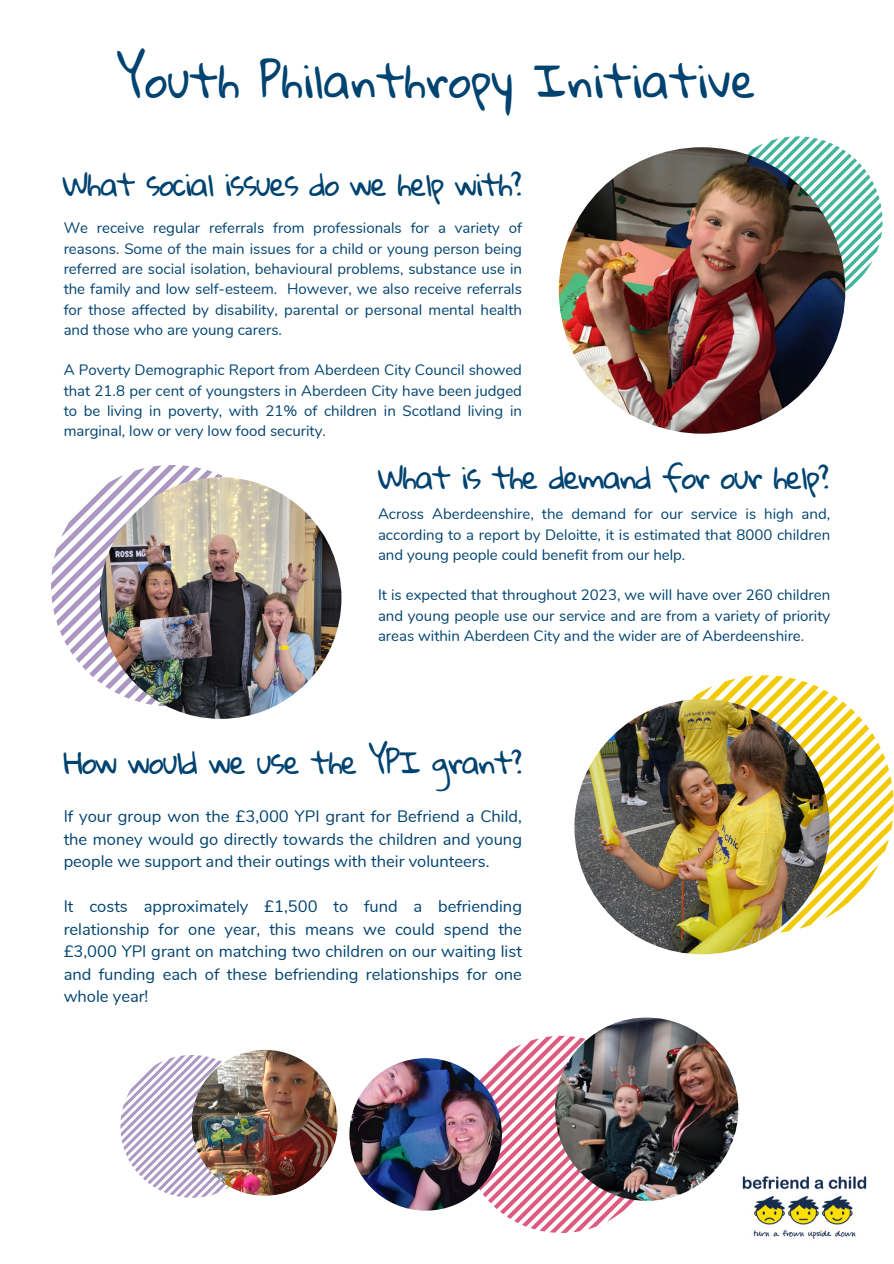
<style>
.page{position:relative;width:894px;height:1264px;background:#fff}
.page>*{position:absolute;margin:0;border:0;box-sizing:border-box;transform-origin:0 0}
.t1{font:45px "Gloria Hallelujah";color:#004370}
.t2{font:30px "Gloria Hallelujah";letter-spacing:-.05em;color:#004370}
.t3{font:16.5px/22.5px "Nunito";color:#004370;text-align:justify}
.t4{font:15px/20.2px "Nunito";color:#004370;text-align:justify}
</style>
<div class="page">
<svg style="left:713px;top:136px;width:169px;height:170px"></svg>
<svg style="left:648px;top:675px;width:245px;height:258px"></svg>
<img style="left:574px;top:699px;width:255px;height:255px;border-radius:50%">
<svg style="left:51px;top:465px;width:240px;height:241px"></svg>
<img style="left:100px;top:477px;width:241px;height:242px;border-radius:50%">
<img style="left:558px;top:147px;width:287px;height:286px;border-radius:50%">
<svg style="left:462px;top:1035px;width:197px;height:197px"></svg>
<img style="left:555px;top:1017px;width:183px;height:183px;border-radius:50%">
<svg style="left:120px;top:1055px;width:143px;height:142px"></svg>
<img style="left:192px;top:1049px;width:145px;height:146px;border-radius:50%">
<img style="left:349px;top:1058px;width:153px;height:152px;border-radius:50%">
<img style="left:742px;top:1176px;width:125px;height:63px">
<h2 class="t1" style="left:117px;top:56px;width:640px">Youth Philanthropy Initiative</h2>
<p class="t2" style="left:63px;top:168px;width:460px">What social issues do we help with?</p>
<h1 class="t4" style="left:64px;top:218px;width:459px">We receive regular referrals from professionals for a variety of reasons. Some of the main issues for a child or young person being referred are social isolation, behavioural problems, substance use in the family and low self-esteem. However, we also receive referrals for those affected by disability, parental or personal mental health and those who are young carers.</h1>
<p class="t4" style="left:64px;top:360px;width:459px">A Poverty Demographic Report from Aberdeen City Council showed that 21.8 per cent of youngsters in Aberdeen City have been judged to be living in poverty, with 21% of children in Scotland living in marginal, low or very low food security.</p>
<p class="t2" style="left:378px;top:461px;width:452px">What is the demand for our help?</p>
<p class="t4" style="left:378px;top:504px;width:453px">Across Aberdeenshire, the demand for our service is high and, according to a report by Deloitte, it is estimated that 8000 children and young people could benefit from our help.</p>
<h2 class="t4" style="left:378px;top:585px;width:453px">It is expected that throughout 2023, we will have over 260 children and young people use our service and are from a variety of priority areas within Aberdeen City and the wider are of Aberdeenshire.</h2>
<p class="t2" style="left:64px;top:746px;width:460px">How would we use the YPI grant?</p>
<p class="t3" style="left:64px;top:805px;width:459px">If your group won the £3,000 YPI grant for Befriend a Child, the money would go directly towards the children and young people we support and their outings with their volunteers.</p>
<p class="t3" style="left:64px;top:895px;width:459px">It costs approximately £1,500 to fund a befriending relationship for one year, this means we could spend the £3,000 YPI grant on matching two children on our waiting list and funding each of these befriending relationships for one whole year!</p>
</div>
